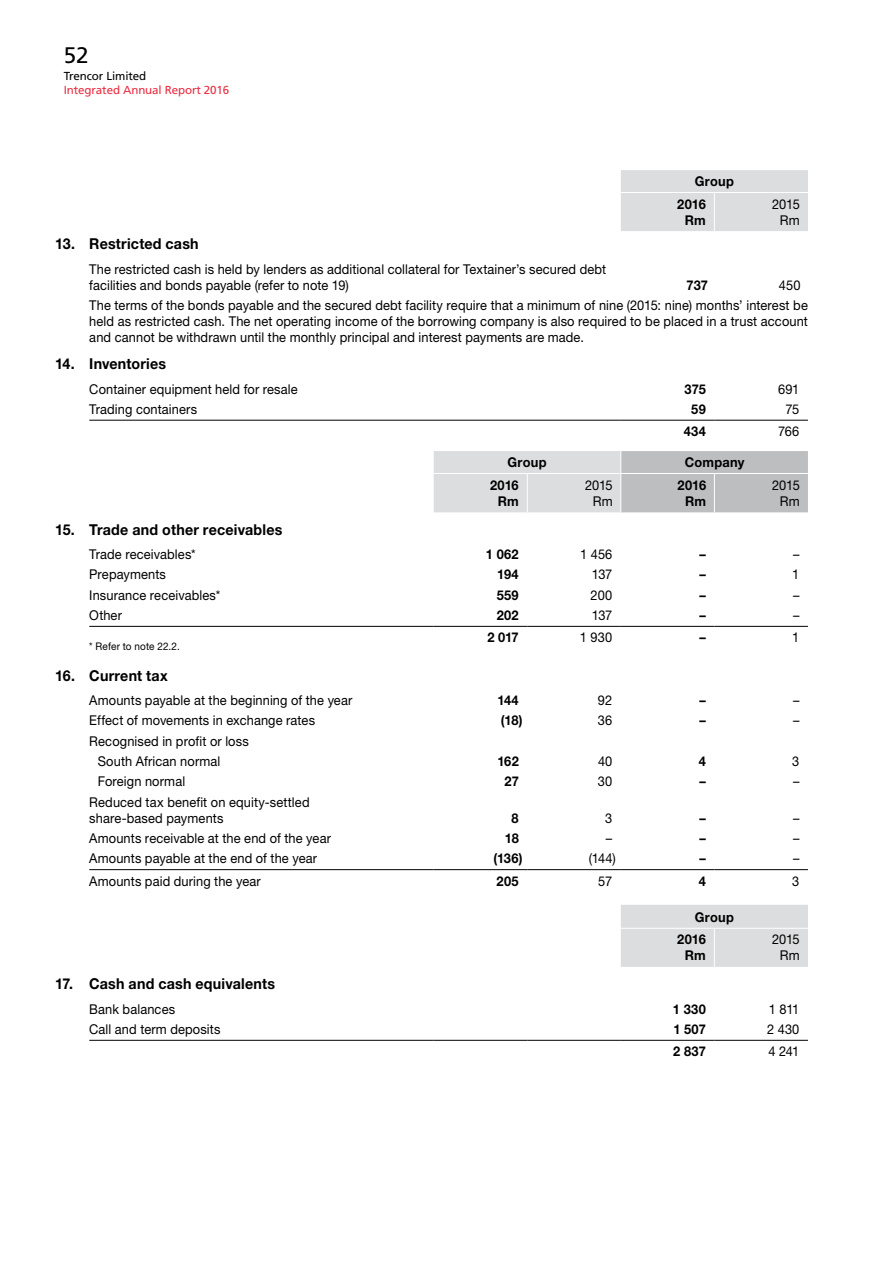
<style>
.page{position:relative;width:893px;height:1263px;background:#fff}
.page>*{position:absolute;margin:0;border:0;box-sizing:border-box;transform-origin:0 0}
.t1{font:22.5px "Frutiger LT Std";color:#000}
.t2{font:700 15px "Helvetica Neue LT Std";letter-spacing:.015em;color:#000;scale:.95 1}
.t3{font:13.5px/16.2px "Helvetica Neue LT Std";letter-spacing:.01em;color:#000;scale:.95 1}
.t4{font:700 13.5px/22.4px "Helvetica Neue LT Std";letter-spacing:.02em;color:#000;scale:.95 1}
.t5{font:11.55px "Frutiger LT Std";letter-spacing:-.01em;color:#eb2d41}
.t6{font:11.55px "Frutiger LT Std";letter-spacing:-.01em;color:#000}
.t7{font:10.5px "Helvetica Neue LT Std";letter-spacing:.01em;color:#000;scale:.95 1}
</style>
<div class="page">
<div style="left:621px;top:170px;width:187px;height:61px;background:#dcddde"></div>
<hr style="left:621px;top:192px;width:93px;height:1px;background:#fff">
<hr style="left:714px;top:192px;width:94px;height:1px;background:#fff">
<hr style="left:714px;top:193px;width:1px;height:38px;background:#fff">
<hr style="left:89px;top:420px;width:532px;height:1px;background:#000">
<hr style="left:621px;top:420px;width:93px;height:1px;background:#000">
<hr style="left:714px;top:420px;width:94px;height:1px;background:#000">
<svg style="left:434px;top:451px;width:374px;height:61px;background:#cdced0"></svg>
<hr style="left:89px;top:626px;width:345px;height:1px;background:#000">
<hr style="left:434px;top:626px;width:93px;height:1px;background:#000">
<hr style="left:527px;top:626px;width:94px;height:1px;background:#000">
<hr style="left:621px;top:626px;width:93px;height:1px;background:#000">
<hr style="left:714px;top:626px;width:94px;height:1px;background:#000">
<div style="left:621px;top:905px;width:187px;height:62px;background:#dcddde"></div>
<hr style="left:89px;top:869px;width:345px;height:1px;background:#000">
<hr style="left:434px;top:869px;width:93px;height:1px;background:#000">
<hr style="left:527px;top:869px;width:94px;height:1px;background:#000">
<hr style="left:621px;top:869px;width:93px;height:1px;background:#000">
<hr style="left:714px;top:869px;width:94px;height:1px;background:#000">
<hr style="left:621px;top:928px;width:93px;height:1px;background:#fff">
<hr style="left:714px;top:928px;width:94px;height:1px;background:#fff">
<hr style="left:714px;top:929px;width:1px;height:38px;background:#fff">
<hr style="left:89px;top:1040px;width:345px;height:1px;background:#000">
<hr style="left:434px;top:1040px;width:93px;height:1px;background:#000">
<hr style="left:527px;top:1040px;width:94px;height:1px;background:#000">
<hr style="left:621px;top:1040px;width:93px;height:1px;background:#000">
<hr style="left:714px;top:1040px;width:94px;height:1px;background:#000">
<h1 class="t1" style="left:64px;top:42px;width:27px">52</h1>
<p class="t6" style="left:64px;top:69px;width:84px">Trencor Limited</p>
<p class="t5" style="left:64px;top:83px;width:167px">Integrated Annual Report 2016</p>
<p class="t4" style="left:677px;top:170px;width:61px;text-indent:18px">Group<br>2016</p>
<p class="t4" style="left:685px;top:208px;width:24px">Rm</p>
<p class="t3" style="left:772px;top:195px;width:31px;text-align:center">2015<br>Rm</p>
<p class="t2" style="left:55px;top:234px;width:152px">13. Restricted cash</p>
<p class="t3" style="left:89px;top:261px;width:546px">The restricted cash is held by lenders as additional collateral for Textainer’s secured debt facilities and bonds payable (refer to note 19)</p>
<p class="t4" style="left:686px;top:274px;width:24px">737</p>
<p class="t3" style="left:89px;top:275px;width:758px;line-height:20.2px;text-indent:690px">450<br>The terms of the bonds payable and the secured debt facility require that a minimum of nine (2015: nine) months’ interest be</p>
<p class="t3" style="left:89px;top:313px;width:758px">held as restricted cash. The net operating income of the borrowing company is also required to be placed in a trust account and cannot be withdrawn until the monthly principal and interest payments are made.</p>
<p class="t2" style="left:55px;top:354px;width:118px">14. Inventories</p>
<p class="t3" style="left:89px;top:380px;width:221px">Container equipment held for resale</p>
<p class="t4" style="left:684px;top:377px;width:24px">375</p>
<p class="t3" style="left:778px;top:380px;width:24px">691</p>
<p class="t3" style="left:89px;top:401px;width:115px">Trading containers</p>
<p class="t4" style="left:691px;top:397px;width:17px">59</p>
<p class="t3" style="left:785px;top:401px;width:16px">75</p>
<p class="t4" style="left:684px;top:420px;width:25px">434</p>
<p class="t3" style="left:778px;top:423px;width:24px">766</p>
<p class="t4" style="left:508px;top:451px;width:43px">Group</p>
<p class="t4" style="left:685px;top:451px;width:64px">Company</p>
<p class="t4" style="left:490px;top:476px;width:32px;line-height:16.5px;text-align:center">2016<br>Rm</p>
<p class="t3" style="left:585px;top:476px;width:31px;text-align:center">2015<br>Rm</p>
<p class="t4" style="left:677px;top:476px;width:32px;line-height:16.5px;text-align:center">2016<br>Rm</p>
<p class="t3" style="left:772px;top:476px;width:31px;text-align:center">2015<br>Rm</p>
<p class="t2" style="left:55px;top:520px;width:241px">15. Trade and other receivables</p>
<p class="t3" style="left:89px;top:546px;width:114px">Trade receivables*</p>
<p class="t4" style="left:486px;top:543px;width:36px">1 062</p>
<p class="t3" style="left:580px;top:546px;width:36px">1 456</p>
<p class="t4" style="left:699px;top:543px;width:8px">–</p>
<p class="t3" style="left:793px;top:546px;width:8px">–</p>
<p class="t3" style="left:89px;top:566px;width:82px">Prepayments</p>
<p class="t4" style="left:497px;top:563px;width:24px">194</p>
<p class="t3" style="left:592px;top:566px;width:23px">137</p>
<p class="t4" style="left:699px;top:563px;width:8px">–</p>
<p class="t3" style="left:792px;top:566px;width:9px">1</p>
<p class="t3" style="left:89px;top:587px;width:139px">Insurance receivables*</p>
<p class="t4" style="left:497px;top:583px;width:25px">559</p>
<p class="t3" style="left:591px;top:587px;width:24px">200</p>
<p class="t4" style="left:699px;top:583px;width:8px">–</p>
<p class="t3" style="left:793px;top:587px;width:8px">–</p>
<p class="t3" style="left:89px;top:607px;width:36px">Other</p>
<p class="t4" style="left:497px;top:604px;width:25px">202</p>
<p class="t3" style="left:592px;top:607px;width:23px">137</p>
<p class="t4" style="left:699px;top:604px;width:8px">–</p>
<p class="t3" style="left:793px;top:607px;width:8px">–</p>
<p class="t4" style="left:487px;top:626px;width:35px">2 017</p>
<p class="t3" style="left:580px;top:629px;width:36px">1 930</p>
<p class="t4" style="left:699px;top:626px;width:8px">–</p>
<p class="t3" style="left:792px;top:629px;width:9px">1</p>
<p class="t7" style="left:89px;top:640px;width:97px">* Refer to note 22.2.</p>
<p class="t2" style="left:55px;top:666px;width:120px">16. Current tax</p>
<p class="t3" style="left:89px;top:692px;width:278px">Amounts payable at the beginning of the year</p>
<p class="t4" style="left:497px;top:689px;width:24px">144</p>
<p class="t3" style="left:598px;top:692px;width:17px">92</p>
<p class="t4" style="left:699px;top:689px;width:8px">–</p>
<p class="t3" style="left:793px;top:692px;width:8px">–</p>
<p class="t3" style="left:89px;top:712px;width:239px">Effect of movements in exchange rates</p>
<p class="t4" style="left:501px;top:709px;width:24px">(18)</p>
<p class="t3" style="left:598px;top:712px;width:17px">36</p>
<p class="t4" style="left:699px;top:709px;width:8px">–</p>
<p class="t3" style="left:793px;top:712px;width:8px">–</p>
<p class="t3" style="left:98px;top:731px;width:160px;line-height:20.2px;text-indent:-9px">Recognised in profit or loss<br>South African normal</p>
<p class="t4" style="left:497px;top:750px;width:24px">162</p>
<p class="t3" style="left:598px;top:753px;width:17px">40</p>
<p class="t4" style="left:699px;top:750px;width:9px">4</p>
<p class="t3" style="left:792px;top:753px;width:9px">3</p>
<p class="t3" style="left:98px;top:773px;width:94px">Foreign normal</p>
<p class="t4" style="left:504px;top:770px;width:17px">27</p>
<p class="t3" style="left:598px;top:773px;width:17px">30</p>
<p class="t4" style="left:699px;top:770px;width:8px">–</p>
<p class="t3" style="left:793px;top:773px;width:8px">–</p>
<p class="t3" style="left:89px;top:793px;width:233px">Reduced tax benefit on equity-settled share-based payments</p>
<p class="t4" style="left:512px;top:806px;width:9px">8</p>
<p class="t3" style="left:605px;top:810px;width:9px">3</p>
<p class="t4" style="left:699px;top:806px;width:8px">–</p>
<p class="t3" style="left:793px;top:810px;width:8px">–</p>
<p class="t3" style="left:89px;top:830px;width:256px">Amounts receivable at the end of the year</p>
<p class="t4" style="left:505px;top:827px;width:16px">18</p>
<p class="t3" style="left:606px;top:830px;width:8px">–</p>
<p class="t4" style="left:699px;top:827px;width:8px">–</p>
<p class="t3" style="left:793px;top:830px;width:8px">–</p>
<p class="t3" style="left:89px;top:850px;width:241px">Amounts payable at the end of the year</p>
<p class="t4" style="left:493px;top:847px;width:32px">(136)</p>
<p class="t3" style="left:589px;top:850px;width:30px">(144)</p>
<p class="t4" style="left:699px;top:847px;width:8px">–</p>
<p class="t3" style="left:793px;top:850px;width:8px">–</p>
<p class="t3" style="left:89px;top:872px;width:182px">Amounts paid during the year</p>
<p class="t4" style="left:497px;top:869px;width:25px">205</p>
<p class="t3" style="left:598px;top:872px;width:16px">57</p>
<p class="t4" style="left:699px;top:869px;width:9px">4</p>
<p class="t3" style="left:792px;top:872px;width:9px">3</p>
<p class="t4" style="left:677px;top:905px;width:61px;text-indent:18px">Group<br>2016</p>
<p class="t4" style="left:685px;top:944px;width:24px">Rm</p>
<p class="t3" style="left:772px;top:931px;width:31px;text-align:center">2015<br>Rm</p>
<p class="t2" style="left:55px;top:974px;width:233px">17. Cash and cash equivalents</p>
<p class="t3" style="left:89px;top:1000px;width:92px">Bank balances</p>
<p class="t4" style="left:673px;top:997px;width:36px">1 330</p>
<p class="t3" style="left:769px;top:1000px;width:34px">1 811</p>
<p class="t3" style="left:89px;top:1021px;width:140px">Call and term deposits</p>
<p class="t4" style="left:673px;top:1018px;width:36px">1 507</p>
<p class="t3" style="left:767px;top:1021px;width:36px">2 430</p>
<p class="t4" style="left:673px;top:1040px;width:36px">2 837</p>
<p class="t3" style="left:768px;top:1043px;width:34px">4 241</p>
</div>
